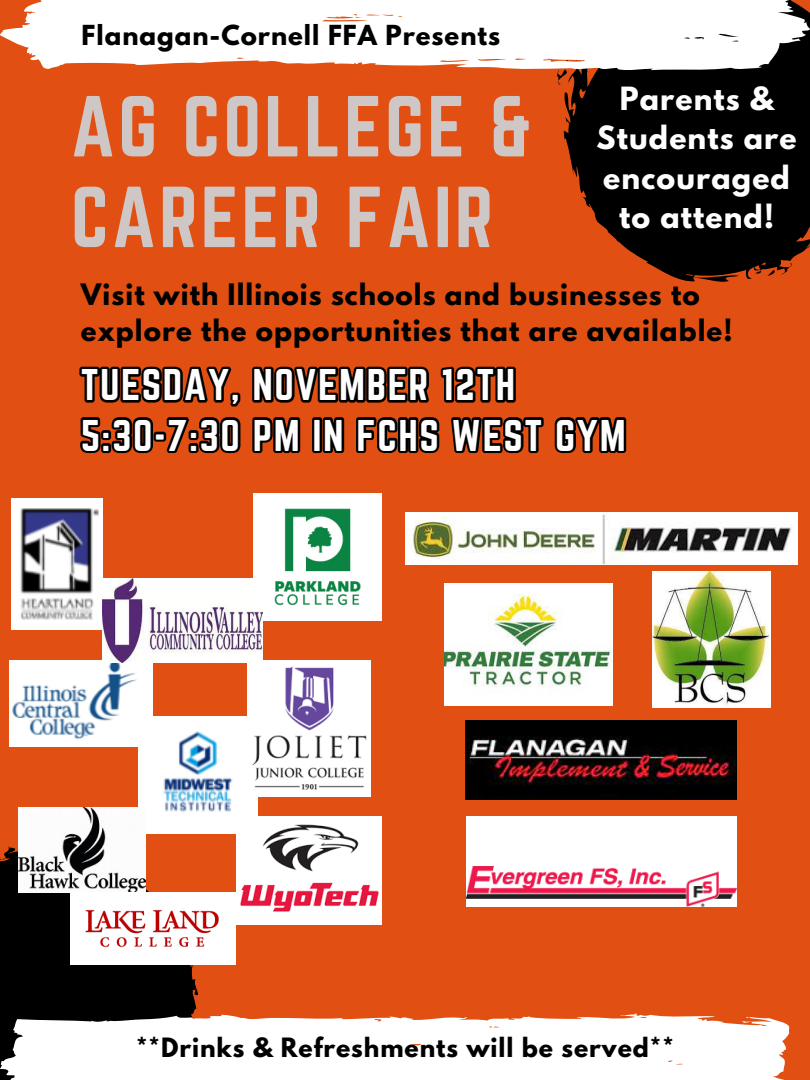
<style>
.page{position:relative;width:810px;height:1080px;background:#e15012}
.page>*{position:absolute;margin:0;border:0;box-sizing:border-box;transform-origin:0 0}
.t1{font:75.56px/90.7px "Norwester";letter-spacing:.04em;color:#cfc6c6}
.t2{font:38.81px/50.4px "Norwester";letter-spacing:.04em;color:#fefefe}
.t3{font:700 28.38px/39.4px "League Spartan";letter-spacing:.04em;color:#fefefe;text-align:center}
.t4{font:700 26.19px/36.1px "League Spartan";letter-spacing:.04em;color:#000}
.t5{font:700 24.44px "League Spartan";letter-spacing:.04em;color:#000}
.t6{font:700 23.56px "League Spartan";letter-spacing:.04em;color:#000}
</style>
<div class="page">
<svg style="left:0;top:846px;width:198px;height:167px;background:#240e05"></svg>
<svg style="left:0;top:1013px;width:790px;height:67px;background:#f3e9e5"></svg>
<img style="left:12px;top:499px;width:90px;height:131px">
<img style="left:138px;top:716px;width:120px;height:118px">
<img style="left:248px;top:660px;width:122px;height:136px">
<img style="left:18px;top:807px;width:127px;height:86px">
<img style="left:237px;top:816px;width:144px;height:109px">
<img style="left:9px;top:660px;width:143px;height:86px">
<img style="left:405px;top:512px;width:392px;height:52px">
<img style="left:444px;top:584px;width:168px;height:122px">
<img style="left:466px;top:721px;width:270px;height:78px">
<img style="left:652px;top:572px;width:119px;height:135px">
<svg style="left:557px;top:71px;width:7px;height:14px"></svg>
<svg style="left:564px;top:71px;width:246px;height:211px;background:#220c02"></svg>
<svg style="left:0;top:0;width:810px;height:71px;background:#f3e5df"></svg>
<img style="left:254px;top:493px;width:127px;height:128px">
<img style="left:103px;top:579px;width:160px;height:84px">
<img style="left:466px;top:816px;width:271px;height:90px">
<img style="left:71px;top:893px;width:165px;height:72px">
<svg style="left:79px;top:366px;width:548px;height:88px"></svg>
<p class="t5" style="left:82px;top:23px;width:420px">Flanagan-Cornell FFA Presents</p>
<p class="t3" style="left:597px;top:83px;width:202px">Parents &amp;<br>Students are encouraged to attend!</p>
<p class="t1" style="left:71px;top:81px;width:463px">AG COLLEGE &amp;<br>CAREER FAIR</p>
<p class="t4" style="left:81px;top:280px;width:653px">Visit with Illinois schools and businesses to explore the opportunities that are available!</p>
<p class="t2" style="left:81px;top:359px;width:547px">TUESDAY, NOVEMBER 12TH<br>5:30-7:30 PM IN FCHS WEST GYM</p>
<p class="t6" style="left:136px;top:1036px;width:539px">**Drinks &amp; Refreshments will be served**</p>
</div>
